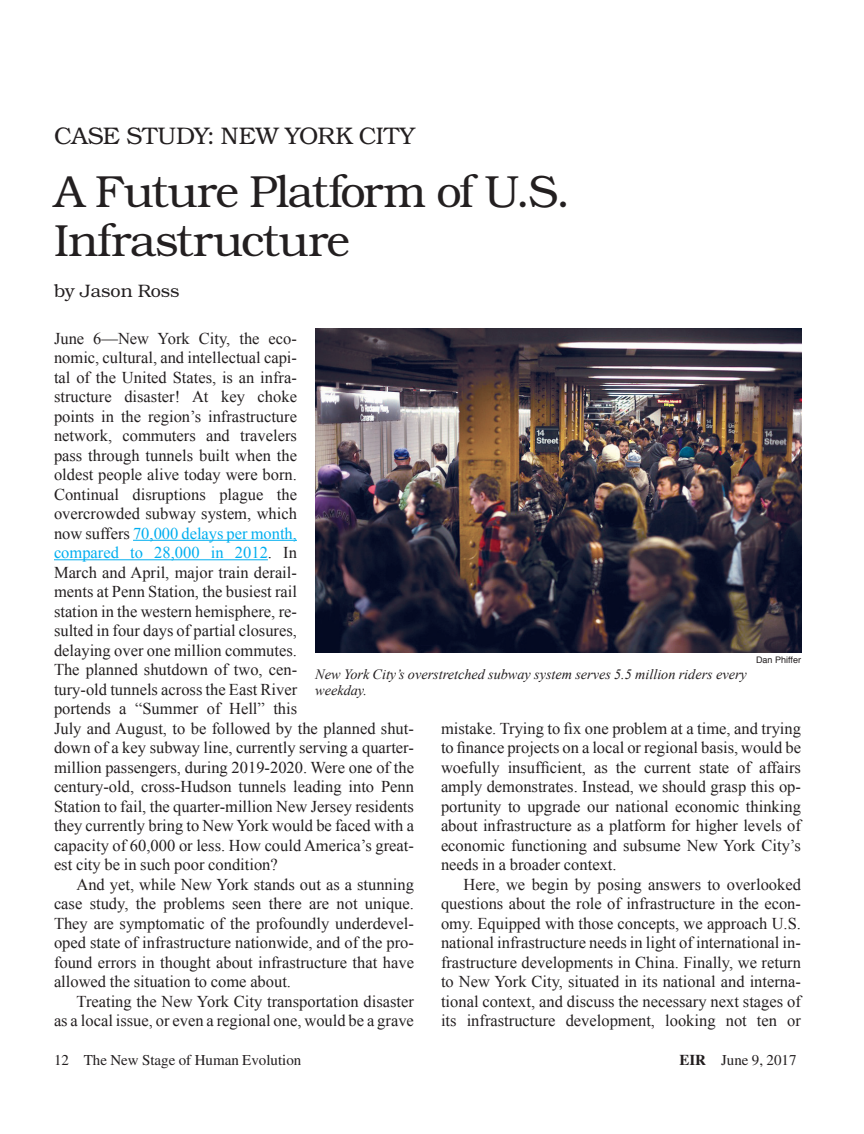
<style>
.page{position:relative;width:864px;height:1134px;background:#fff}
.page>*{position:absolute;margin:0;border:0;box-sizing:border-box;transform-origin:0 0}
._30ptHead{font:300 45px/49.5px "Bookman";letter-spacing:-.025em;color:#231f20}
._14ptKicker{font:300 24px "Bookman";color:#231f20}
.Byline{font:300 18px "Bookman";color:#231f20}
.Text{font:16.5px/19.5px "Times New Roman";color:#231f20;text-align:justify}
.TextNoIndentSpaceAbo{font:16.5px/19.5px "Times New Roman";color:#231f20}
.t1{font:15px "Times";color:#231f20}
.Captions{font:italic 14.25px/15.8px "Times New Roman";color:#231f20}
.PixCredit{font:9px "Helvetica";color:#231f20}
.s1{color:#00aeef}
.s2{font-weight:700}
</style>
<div class="page">
<hr style="left:133px;top:540px;width:164px;height:1px;background:#00aeef">
<hr style="left:54px;top:559px;width:214px;height:1px;background:#00aeef">
<img style="left:315px;top:328px;width:486px;height:324px">
<p class="_14ptKicker" style="left:54px;top:121px;width:363px">CASE STUDY: NEW YORK CITY</p>
<p class="_30ptHead" style="left:54px;top:167px;width:518px">A Future Platform of U.S.<br>Infrastructure</p>
<p class="Byline" style="left:54px;top:280px;width:127px">by Jason Ross</p>
<p class="TextNoIndentSpaceAbo" style="left:54px;top:328px;width:362px">June 6—New York City, the eco-<br>nomic, cultural, and intellectual capi-<br>tal of the United States, is an infra-<br>structure disaster! At key choke<br>points in the region’s infrastructure<br>network, commuters and travelers<br>pass through tunnels built when the<br>oldest people alive today were born.<br>Continual disruptions plague the<br>overcrowded subway system, which<br>now suffers <span class="s1">70,000 delays per month,<br>compared to 28,000 in 2012</span>. In<br>March and April, major train derail-<br>ments at Penn Station, the busiest rail<br>station in the western hemisphere, re-<br>sulted in four days of partial closures,<br>delaying over one million commutes.<br>The planned shutdown of two, cen-<br>tury-old tunnels across the East River<br>portends a “Summer of Hell” this<br>July and August, to be followed by the planned shut&shy;down of a key subway line, currently serving a quarter&shy;million passengers, during 2019-2020. Were one of the century-old, cross-Hudson tunnels leading into Penn Station to fail, the quarter-million New Jersey residents they currently bring to New York would be faced with a capacity of 60,000 or less. How could America’s great&shy;est city be in such poor condition?</p>
<p class="Text" style="left:54px;top:874px;width:362px;text-indent:22px">And yet, while New York stands out as a stunning case study, the problems seen there are not unique.<br>They are symptomatic of the profoundly underdevel&shy;oped state of infrastructure nationwide, and of the pro&shy;found errors in thought about infrastructure that have allowed the situation to come about.</p>
<p class="Text" style="left:54px;top:991px;width:362px;text-align:right">Treating the New York City transportation disaster<br>as a local issue, or even a regional one, would be a grave</p>
<p class="PixCredit" style="left:756px;top:653px;width:46px">Dan Phiffer</p>
<p class="Captions" style="left:315px;top:666px;width:433px">New York City’s overstretched subway system serves 5.5 million riders every weekday.</p>
<p class="Text" style="left:441px;top:718px;width:362px">mistake. Trying to fix one problem at a time, and trying to finance projects on a local or regional basis, would be woefully insufficient, as the current state of affairs amply demonstrates. Instead, we should grasp this op&shy;portunity to upgrade our national economic thinking about infrastructure as a platform for higher levels of economic functioning and subsume New York City’s needs in a broader context.</p>
<p class="Text" style="left:441px;top:874px;width:362px;text-indent:22px">Here, we begin by posing answers to overlooked questions about the role of infrastructure in the econ&shy;omy. Equipped with those concepts, we approach U.S. national infrastructure needs in light of international in&shy;frastructure developments in China. Finally, we return to New York City, situated in its national and interna&shy;tional context, and discuss the necessary next stages of its infrastructure development, looking not ten or</p>
<p class="t1" style="left:54px;top:1052px;width:249px">12 The New Stage of Human Evolution</p>
<p class="t1" style="left:679px;top:1052px;width:119px"><span class="s2">EIR</span> June 9, 2017</p>
</div>
